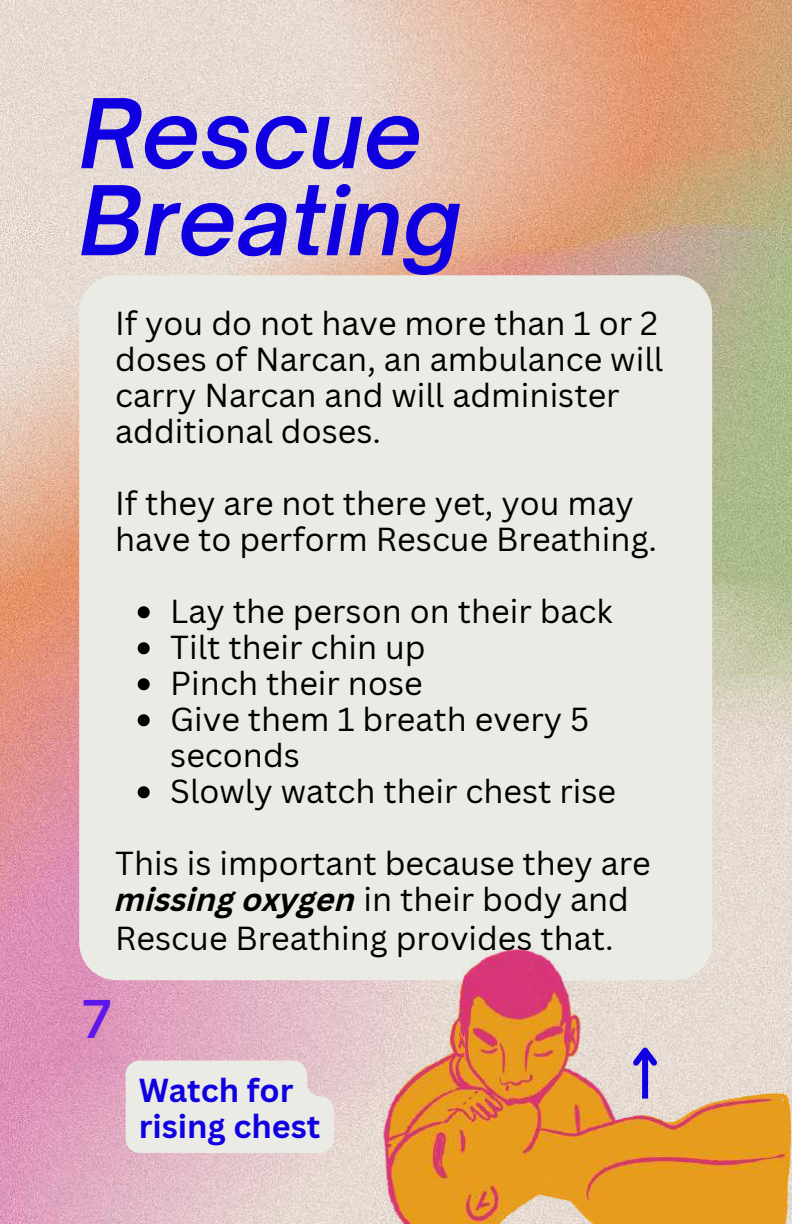
<style>
.page{position:relative;width:792px;height:1224px;background:#fff}
.page>*{position:absolute;margin:0;border:0;box-sizing:border-box;transform-origin:0 0}
.t1{font:italic 600 92px/87px "Open Sauce One";color:#1000e1}
.t2{font:600 50px "Open Sauce One";color:#5e17eb}
.t3{font:32.4px/36px "Canva Sans";color:#000}
.t4{font:700 32.4px/36px "Canva Sans";color:#1000e1}
.s1{font-weight:700;font-style:italic}
</style>
<div class="page">
<img style="left:0;top:0;width:792px;height:1224px">
<div style="left:79px;top:275px;width:633px;height:705px;background:#eaebe5"></div>
<svg style="left:138px;top:606px;width:12px;height:12px"></svg>
<svg style="left:138px;top:642px;width:12px;height:12px"></svg>
<svg style="left:138px;top:678px;width:12px;height:12px"></svg>
<svg style="left:138px;top:714px;width:12px;height:12px"></svg>
<svg style="left:138px;top:786px;width:12px;height:12px"></svg>
<img style="left:182px;top:924px;width:610px;height:300px">
<div style="left:126px;top:1061px;width:208px;height:92px;background:#eaebe5"></div>
<div style="left:642px;top:1051px;width:6px;height:48px;background:#1000e1"></div>
<svg style="left:628px;top:1040px;width:34px;height:31px"></svg>
<h1 class="t1" style="left:79px;top:90px;width:384px">Rescue<br>Breating</h1>
<p class="t3" style="left:115px;top:304px;width:550px">If you do not have more than 1 or 2 doses of Narcan, an ambulance will carry Narcan and will administer additional doses.</p>
<p class="t3" style="left:115px;top:484px;width:543px">If they are not there yet, you may have to perform Rescue Breathing.</p>
<p class="t3" style="left:170px;top:592px;width:447px">Lay the person on their back<br>Tilt their chin up<br>Pinch their nose<br>Give them 1 breath every 5 seconds<br>Slowly watch their chest rise</p>
<p class="t3" style="left:115px;top:844px;width:537px">This is important because they are <span class="s1">missing oxygen</span> in their body and</p>
<p class="t3" style="left:115px;top:919px;width:500px">Rescue Breathing provides that.</p>
<h2 class="t2" style="left:82px;top:988px;width:31px">7</h2>
<p class="t4" style="left:139px;top:1071px;width:183px">Watch for rising chest</p>
</div>
